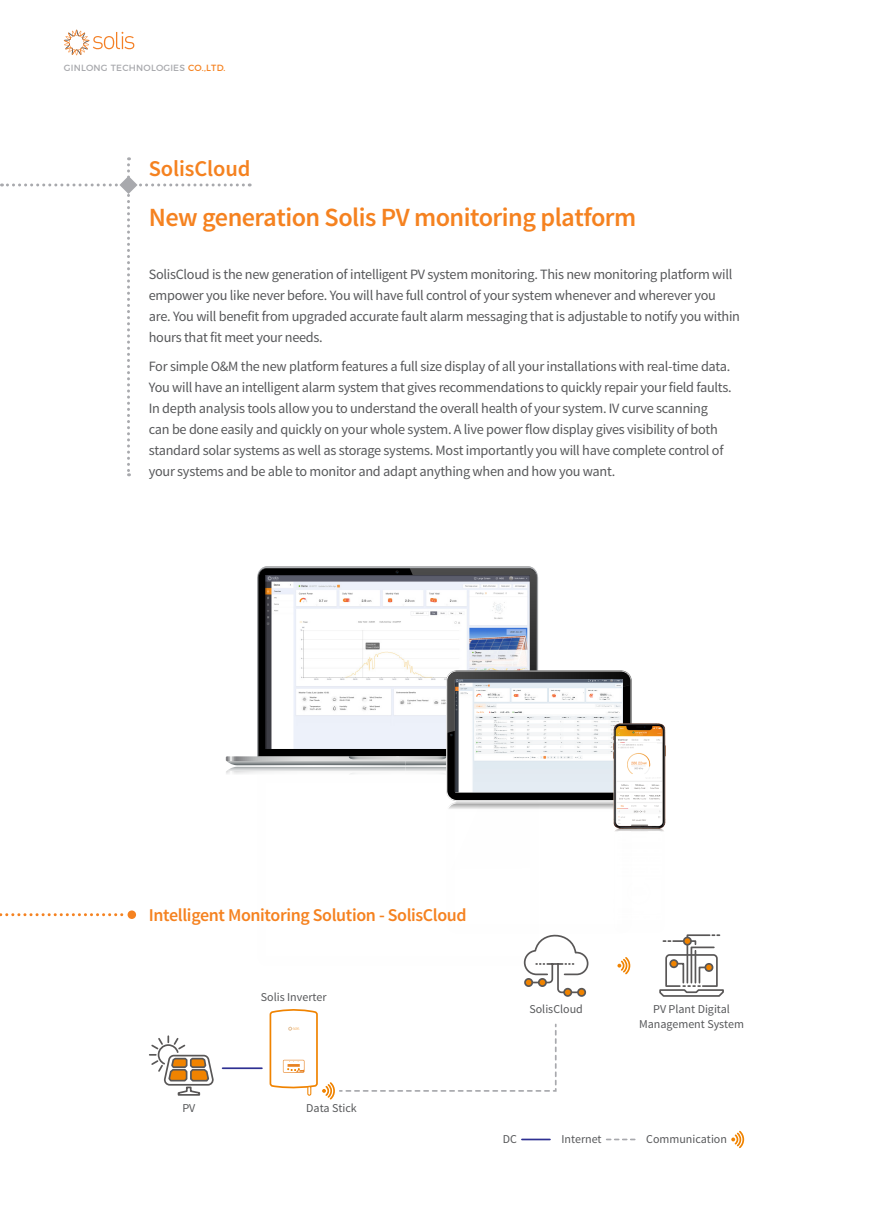
<style>
.page{position:relative;width:893px;height:1212px;background:#fff}
.page>*{position:absolute;margin:0;border:0;box-sizing:border-box;transform-origin:0 0}
.t1{font:600 26.25px "Source Sans Pro";letter-spacing:-.02em;color:#f58220}
.t2{font:600 22.5px "Source Sans Pro";letter-spacing:-.005em;color:#f58220}
.t3{font:600 18px "Source Sans Pro";letter-spacing:-.02em;color:#f58220}
.t4{font:14.25px/21px "Source Sans Pro";letter-spacing:-.02em;color:#57585a}
.t5{font:12px/15px "Source Sans Pro";color:#57585a;text-align:center}
.t6{font:9px "Montserrat";letter-spacing:.025em;color:#a8a9ad}
.s1{color:#f58220}
</style>
<div class="page">
<svg style="left:64px;top:30px;width:70px;height:25px"></svg>
<img style="left:632px;top:724px;width:33px;height:108px">
<svg style="left:0;top:913px;width:128px;height:3px"></svg>
<div style="left:128px;top:910px;width:8px;height:9px;background:#f58220;border-radius:50%"></div>
<hr style="left:223px;top:1067px;width:39px;height:2px;background:#2e3092">
<svg style="left:149px;top:1035px;width:65px;height:61px"></svg>
<svg style="left:270px;top:1009px;width:287px;height:90px"></svg>
<div style="left:577px;top:988px;width:9px;height:9px;border:2px solid #595757;border-radius:50%"></div>
<div style="left:563px;top:988px;width:9px;height:9px;border:2px solid #595757;border-radius:50%"></div>
<svg style="left:226px;top:568px;width:406px;height:426px"></svg>
<svg style="left:659px;top:934px;width:65px;height:63px"></svg>
<div style="left:704px;top:963px;width:9px;height:9px;border:2px solid #595757;border-radius:50%"></div>
<div style="left:684px;top:937px;width:7px;height:8px;background:#f08300;border-radius:50%"></div>
<div style="left:683px;top:936px;width:9px;height:9px;border:2px solid #595757;border-radius:50%"></div>
<svg style="left:607px;top:1138px;width:28px;height:2px"></svg>
<hr style="left:522px;top:1138px;width:28px;height:2px;background:#2e3092">
<svg style="left:731px;top:1131px;width:13px;height:17px"></svg>
<svg style="left:1px;top:157px;width:249px;height:319px"></svg>
<p class="t6" style="left:64px;top:61px;width:163px">GINLONG TECHNOLOGIES <span class="s1">CO.,LTD.</span></p>
<h2 class="t2" style="left:149px;top:154px;width:103px">SolisCloud</h2>
<h1 class="t1" style="left:149px;top:201px;width:489px">New generation Solis PV monitoring platform</h1>
<p class="t4" style="left:149px;top:264px;width:593px">SolisCloud is the new generation of intelligent PV system monitoring. This new monitoring platform will empower you like never before. You will have full control of your system whenever and wherever you are. You will benefit from upgraded accurate fault alarm messaging that is adjustable to notify you within hours that fit meet your needs.</p>
<p class="t4" style="left:149px;top:356px;width:584px">For simple O&amp;M the new platform features a full size display of all your installations with real-time data.<br>You will have an intelligent alarm system that gives recommendations to quickly repair your field faults.<br>In depth analysis tools allow you to understand the overall health of your system. IV curve scanning can be done easily and quickly on your whole system. A live power flow display gives visibility of both standard solar systems as well as storage systems. Most importantly you will have complete control of your systems and be able to monitor and adapt anything when and how you want.</p>
<p class="t3" style="left:149px;top:903px;width:319px">Intelligent Monitoring Solution - SolisCloud</p>
<p class="t5" style="left:261px;top:989px;width:67px">Solis Inverter</p>
<p class="t5" style="left:182px;top:1101px;width:14px">PV</p>
<p class="t5" style="left:306px;top:1101px;width:52px">Data Stick</p>
<p class="t5" style="left:529px;top:1002px;width:55px">SolisCloud</p>
<p class="t5" style="left:639px;top:1002px;width:107px">PV Plant Digital<br>Management System</p>
<p class="t5" style="left:503px;top:1132px;width:16px">DC</p>
<p class="t5" style="left:561px;top:1132px;width:42px">Internet</p>
<p class="t5" style="left:646px;top:1132px;width:82px">Communication</p>
</div>
